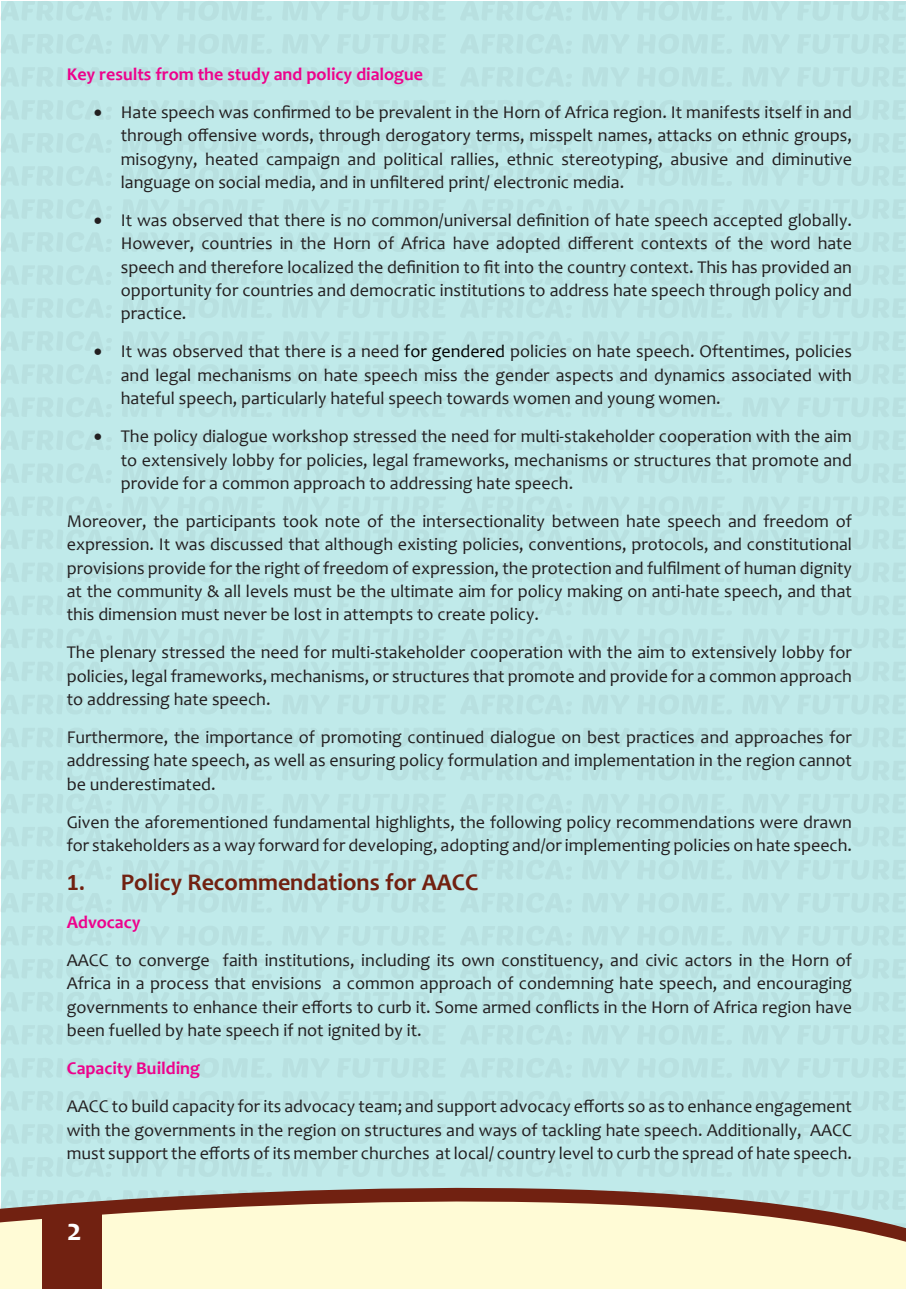
<style>
.page{position:relative;width:906px;height:1289px;background:#fff}
.page>*{position:absolute;margin:0;border:0;box-sizing:border-box;transform-origin:0 0}
.t1{font:700 31.5px "Candara";color:#fff}
.t2{font:700 24px "Candara";color:#712111}
.t3{font:18px/23.2px "Candara";color:#231f20;text-align:justify}
.t4{font:700 18px "Candara";color:#ed028c}
.s1{color:#000}
.s2{font-family:"Calibri"}
</style>
<div class="page">
<div style="left:2px;top:1px;width:904px;height:1273px;background:#c0eaea"></div>
<hr style="left:905px;top:1px;width:1px;height:1273px;background:#00adad">
<svg style="left:0;top:1164px;width:906px;height:124px"></svg>
<svg style="left:13px;top:1166px;width:893px;height:122px;fill:#fffbd6"></svg>
<div style="left:43px;top:1210px;width:59px;height:78px;background:#712111"></div>
<p class="t4" style="left:67px;top:63px;width:358px">Key results from the study and policy dialogue</p>
<p class="t3" style="left:121px;top:100px;width:732px;text-indent:-27px">• Hate speech was confirmed to be prevalent in the Horn of Africa region. It manifests itself in and through offensive words, through derogatory terms, misspelt names, attacks on ethnic groups, misogyny, heated campaign and political rallies, ethnic stereotyping, abusive and diminutive language on social media, and in unfiltered print/ electronic media.</p>
<p class="t3" style="left:121px;top:208px;width:732px;text-indent:-27px">• It was observed that there is no common/universal definition of hate speech accepted globally.<br>However, countries in the Horn of Africa have adopted different contexts of the word hate speech and therefore localized the definition to fit into the country context. This has provided an opportunity for countries and democratic institutions to address hate speech through policy and practice.</p>
<p class="t3" style="left:121px;top:340px;width:732px;text-indent:-27px">• It was observed that there is a need <span class="s1">for gendered</span> policies on hate speech. Oftentimes, policies and legal mechanisms on hate speech miss the gender aspects and dynamics associated with hateful speech, particularly hateful speech towards women and young women.</p>
<p class="t3" style="left:121px;top:424px;width:732px;text-indent:-27px">• The policy dialogue workshop stressed the need for multi-stakeholder cooperation with the aim to extensively lobby for policies, legal frameworks, mechanisms or structures that promote and provide for a common approach to addressing hate speech.</p>
<p class="t3" style="left:67px;top:509px;width:786px">Moreover, the participants took note of the intersectionality between hate speech and freedom of expression. It was discussed that although existing policies, conventions, protocols, and constitutional provisions provide for the right of freedom of expression, the protection and fulfilment of human dignity at the community &amp; all levels must be the ultimate aim for policy making on anti-hate speech, and that this dimension must never be lost in attempts to create policy.</p>
<p class="t3" style="left:67px;top:640px;width:786px">The plenary stressed the need for multi-stakeholder cooperation with the aim to extensively lobby for policies, legal frameworks, mechanisms, or structures that promote and provide for a common approach to addressing hate speech.</p>
<p class="t3" style="left:67px;top:725px;width:786px">Furthermore, the importance of promoting continued dialogue on best practices and approaches for addressing hate speech, as well as ensuring policy formulation and implementation in the region cannot be underestimated.</p>
<p class="t3" style="left:67px;top:810px;width:786px">Given the aforementioned fundamental highlights, the following policy recommendations were drawn for stakeholders as a way forward for developing, adopting and/or implementing policies on hate speech.</p>
<p class="t2" style="left:67px;top:866px;width:413px"><span class="s2">1.</span> Policy Recommendations for AACC</p>
<p class="t4" style="left:67px;top:910px;width:75px">Advocacy</p>
<p class="t3" style="left:67px;top:948px;width:786px">AACC to converge faith institutions, including its own constituency, and civic actors in the Horn of Africa in a process that envisions a common approach of condemning hate speech, and encouraging governments to enhance their efforts to curb it. Some armed conflicts in the Horn of Africa region have been fuelled by hate speech if not ignited by it.</p>
<p class="t4" style="left:67px;top:1056px;width:135px">Capacity Building</p>
<p class="t3" style="left:67px;top:1094px;width:786px">AACC to build capacity for its advocacy team; and support advocacy efforts so as to enhance engagement with the governments in the region on structures and ways of tackling hate speech. Additionally, AACC must support the efforts of its member churches at local/ country level to curb the spread of hate speech.</p>
<p class="t1" style="left:67px;top:1209px;width:17px">2</p>
</div>
